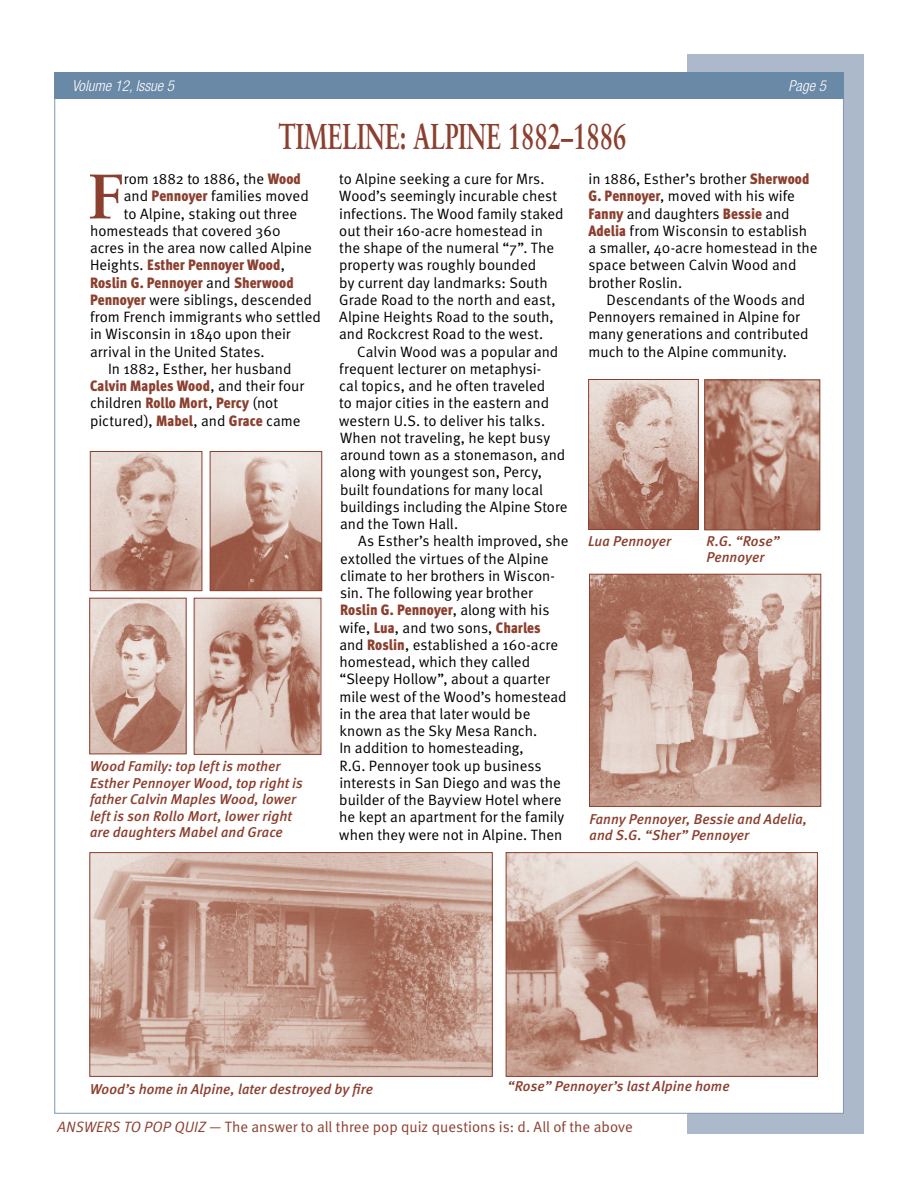
<style>
.page{position:relative;width:918px;height:1188px;background:#fff}
.page>*{position:absolute;margin:0;border:0;box-sizing:border-box;transform-origin:0 0}
.t1{font:700 63.15px "Sabon";color:#8b3f2f}
.t2{font:700 36px "Sabon";color:#8b3f2f;scale:.67 1}
.t3{font:15px/17.2px "Meta Normal";color:#000}
.t4{font:900 15px/17.2px "Meta Cond";color:#8b3f2f}
.t5{font:15px "Meta Normal";color:#8b3f2f}
.t6{font:italic 300 condensed 15px "Helvetica Neue";color:#fff}
.t7{font:italic 500 14.25px/16.4px "Meta";letter-spacing:.005em;color:#8b3f2f}
.s1{font-family:"Meta Cond";font-weight:900;color:#8b3f2f}
.s2{font-family:"Meta Normal";font-weight:400;color:#000}
.s3{font-style:italic}
</style>
<div class="page">
<div style="left:688px;top:54px;width:176px;height:1080px;background:#abb9cb"></div>
<div style="left:54px;top:73px;width:790px;height:1041px;background:#fff;border:1px solid #7f97b3"></div>
<div style="left:54px;top:72px;width:789px;height:27px;background:#6a89a7"></div>
<img style="left:92px;top:453px;width:108px;height:136px">
<div style="left:90px;top:451px;width:112px;height:140px;border:1px solid #8b3f2f"></div>
<img style="left:212px;top:453px;width:108px;height:136px">
<div style="left:210px;top:451px;width:112px;height:140px;border:1px solid #8b3f2f"></div>
<img style="left:91px;top:854px;width:400px;height:221px">
<div style="left:89px;top:852px;width:404px;height:225px;border:1px solid #8b3f2f"></div>
<img style="left:91px;top:600px;width:94px;height:152px">
<div style="left:89px;top:598px;width:98px;height:156px;border:1px solid #8b3f2f"></div>
<img style="left:196px;top:600px;width:123px;height:153px">
<div style="left:194px;top:598px;width:127px;height:157px;border:1px solid #8b3f2f"></div>
<img style="left:508px;top:854px;width:308px;height:221px">
<div style="left:506px;top:852px;width:312px;height:225px;border:1px solid #8b3f2f"></div>
<img style="left:590px;top:381px;width:107px;height:147px">
<div style="left:588px;top:379px;width:111px;height:151px;border:1px solid #8b3f2f"></div>
<img style="left:706px;top:382px;width:112px;height:146px">
<div style="left:704px;top:380px;width:116px;height:150px;border:1px solid #8b3f2f"></div>
<img style="left:591px;top:576px;width:228px;height:229px">
<div style="left:589px;top:574px;width:232px;height:233px;border:1px solid #8b3f2f"></div>
<p class="t6" style="left:72px;top:77px;width:104px">Volume 12, Issue 5</p>
<p class="t6" style="left:788px;top:77px;width:39px">Page 5</p>
<h2 class="t2" style="left:278px;top:114px;width:521px">TIMELINE: ALPINE 1882–1886</h2>
<h1 class="t1" style="left:89px;top:157px;width:34px">F</h1>
<p class="t3" style="left:124px;top:170px;width:179px">rom 1882 to 1886, the <span class="s1">Wood</span></p>
<p class="t3" style="left:589px;top:170px;width:230px">in 1886, Esther’s brother <span class="s1">Sherwood<br>G. Pennoyer</span>, moved with his wife<br><span class="s1">Fanny</span> and daughters <span class="s1">Bessie</span> and<br><span class="s1">Adelia</span> from Wisconsin to establish a smaller, 40-acre homestead in the space between Calvin Wood and brother Roslin.</p>
<p class="t3" style="left:589px;top:291px;width:222px;text-indent:18px">Descendants of the Woods and<br>Pennoyers remained in Alpine for many generations and contributed much to the Alpine community.</p>
<p class="t3" style="left:339px;top:170px;width:226px">to Alpine seeking a cure for Mrs.<br>Wood’s seemingly incurable chest infections. The Wood family staked out their 160-acre homestead in the shape of the numeral “7”. The property was roughly bounded<br>by current day landmarks: South<br>Grade Road to the north and east,<br>Alpine Heights Road to the south, and Rockcrest Road to the west.</p>
<p class="t3" style="left:339px;top:343px;width:230px;text-indent:18px">Calvin Wood was a popular and frequent lecturer on metaphysi-<br>cal topics, and he often traveled<br>to major cities in the eastern and western U.S. to deliver his talks.<br>When not traveling, he kept busy around town as a stonemason, and along with youngest son, Percy, built foundations for many local buildings including the Alpine Store and the Town Hall.</p>
<p class="t3" style="left:340px;top:532px;width:230px;text-indent:18px">As Esther’s health improved, she extolled the virtues of the Alpine climate to her brothers in Wiscon&shy;sin. The following year brother</p>
<p class="t4" style="left:340px;top:601px;width:211px">Roslin G. Pennoyer<span class="s2">, along with his</span></p>
<p class="t3" style="left:339px;top:619px;width:229px">wife, <span class="s1">Lua</span>, and two sons, <span class="s1">Charles </span>and <span class="s1">Roslin</span>, established a 160-acre homestead, which they called “Sleepy Hollow”, about a quarter mile west of the Wood’s homestead in the area that later would be known as the Sky Mesa Ranch.<br>In addition to homesteading,<br>R.G. Pennoyer took up business interests in San Diego and was the builder of the Bayview Hotel where he kept an apartment for the family when they were not in Alpine. Then</p>
<p class="t3" style="left:124px;top:187px;width:186px">and <span class="s1">Pennoyer</span> families moved</p>
<p class="t3" style="left:124px;top:205px;width:175px">to Alpine, staking out three</p>
<p class="t3" style="left:90px;top:222px;width:192px">homesteads that covered 360</p>
<p class="t3" style="left:90px;top:239px;width:223px">acres in the area now called Alpine</p>
<p class="t4" style="left:90px;top:256px;width:205px"><span class="s2">Heights.</span> Esther Pennoyer Wood<span class="s2">,<br></span>Roslin G. Pennoyer <span class="s2">and</span> Sherwood</p>
<p class="t3" style="left:90px;top:291px;width:223px"><span class="s1">Pennoyer</span> were siblings, descended</p>
<p class="t3" style="left:90px;top:308px;width:233px">from French immigrants who settled</p>
<p class="t3" style="left:90px;top:325px;width:202px">in Wisconsin in 1840 upon their</p>
<p class="t3" style="left:90px;top:343px;width:176px">arrival in the United States.</p>
<p class="t3" style="left:108px;top:360px;width:185px">In 1882, Esther, her husband</p>
<p class="t4" style="left:90px;top:377px;width:216px">Calvin Maples Wood<span class="s2">, and their four children</span> Rollo Mort<span class="s2">,</span> Percy <span class="s2">(not</span></p>
<p class="t3" style="left:90px;top:412px;width:212px">pictured), <span class="s1">Mabel</span>, and <span class="s1">Grace</span> came</p>
<p class="t7" style="left:588px;top:533px;width:85px">Lua Pennoyer</p>
<p class="t7" style="left:707px;top:533px;width:74px">R.G. “Rose”<br>Pennoyer</p>
<p class="t7" style="left:90px;top:759px;width:214px">Wood Family: top left is mother<br>Esther Pennoyer Wood, top right is father Calvin Maples Wood, lower left is son Rollo Mort, lower right are daughters Mabel and Grace</p>
<p class="t7" style="left:590px;top:811px;width:219px">Fanny Pennoyer, Bessie and Adelia, and S.G. “Sher” Pennoyer</p>
<p class="t7" style="left:90px;top:1081px;width:284px">Wood’s home in Alpine, later destroyed by fire</p>
<p class="t7" style="left:508px;top:1078px;width:223px">“Rose” Pennoyer’s last Alpine home</p>
<p class="t5" style="left:58px;top:1119px;width:577px"><span class="s3">ANSWERS TO POP QUIZ —</span> The answer to all three pop quiz questions is: d. All of the above</p>
</div>
